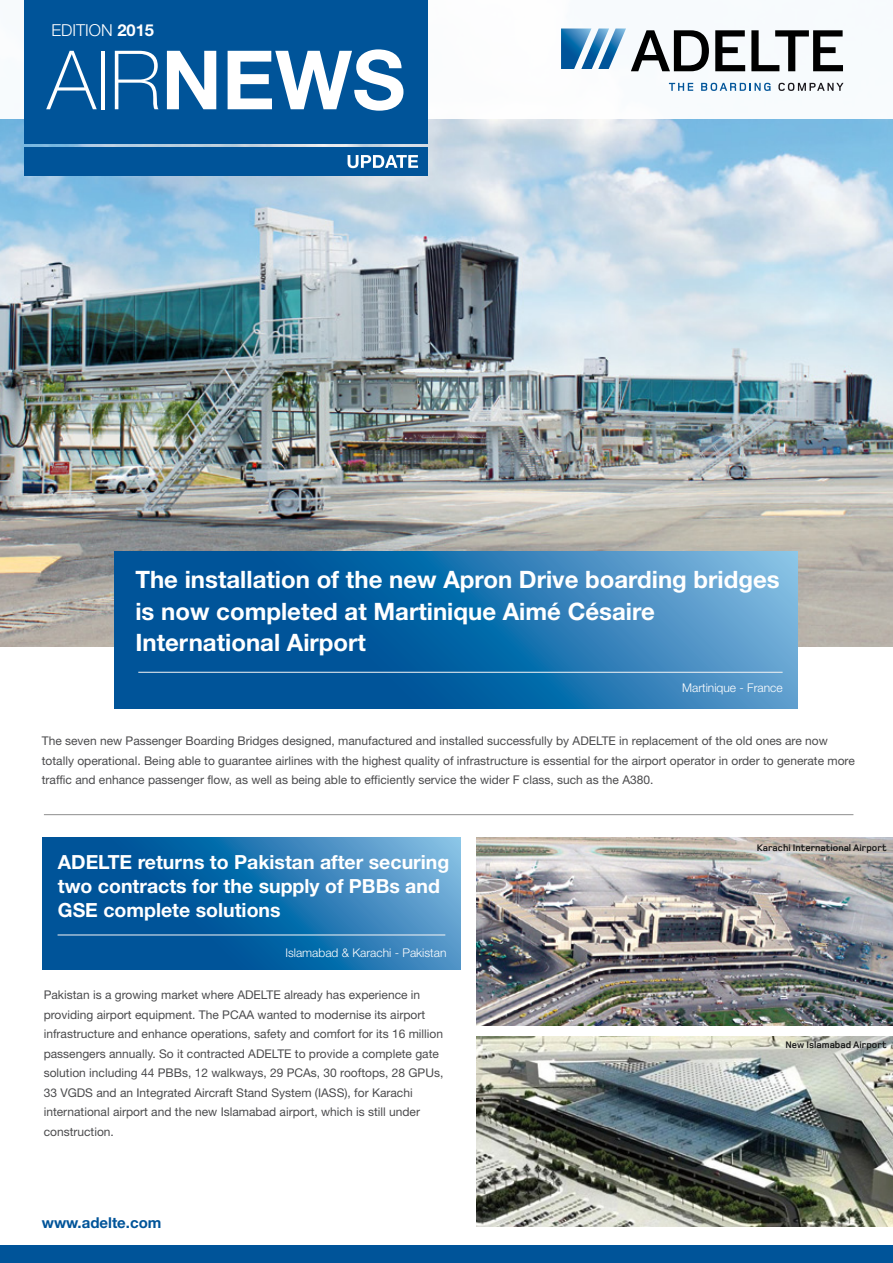
<style>
.page{position:relative;width:893px;height:1263px;background:#fff}
.page>*{position:absolute;margin:0;border:0;box-sizing:border-box;transform-origin:0 0}
.t1{font:700 81.9px "Helvetica Neue";color:#fff}
.t2{font:700 24px/31.5px "Helvetica Neue";color:#fff}
.t3{font:700 19.5px/24px "Helvetica Neue";color:#fff}
.t4{font:300 16.5px "Helvetica Neue";color:#fff}
.t5{font:700 15px "Helvetica Neue";color:#005499}
.t6{font:12px/19.5px "Helvetica Neue";color:#4b4b4d}
.t7{font:300 12px "Helvetica Neue";color:#fff}
.t8{font:700 9.75px "Foundry Monoline";color:#161616}
.s1{font-weight:700}
.s2{font-weight:100}
</style>
<div class="page">
<img style="left:0;top:118px;width:893px;height:529px">
<div style="left:0;top:0;width:893px;height:118px;background:#f8fbfd"></div>
<div style="left:24px;top:147px;width:403px;height:29px;background:#005499"></div>
<div style="left:24px;top:0;width:403px;height:143px;background:#005499"></div>
<div style="left:0;top:1246px;width:893px;height:17px;background:#005499"></div>
<svg style="left:715px;top:30px;width:30px;height:41px"></svg>
<svg style="left:751px;top:30px;width:92px;height:41px"></svg>
<svg style="left:561px;top:28px;width:148px;height:43px"></svg>
<svg style="left:669px;top:83px;width:24px;height:8px"></svg>
<svg style="left:701px;top:83px;width:69px;height:8px"></svg>
<svg style="left:778px;top:83px;width:65px;height:8px"></svg>
<svg style="left:348px;top:155px;width:70px;height:13px"></svg>
<svg style="left:115px;top:552px;width:682px;height:156px;background:#1f71ad"></svg>
<hr style="left:138px;top:672px;width:645px;height:1px;background:#f6f5f5">
<svg style="left:42px;top:837px;width:419px;height:133px;background:#1e70ad"></svg>
<hr style="left:58px;top:934px;width:387px;height:1px;background:#f6f5f5">
<img style="left:477px;top:837px;width:416px;height:188px">
<img style="left:477px;top:1036px;width:416px;height:191px">
<hr style="left:44px;top:814px;width:809px;height:1px;background:#8e8e8e">
<p class="t4" style="left:51px;top:20px;width:104px">EDITION <span class="s1">2015</span></p>
<p class="t1" style="left:47px;top:29px;width:360px"><span class="s2">AIR</span>NEWS</p>
<p class="t2" style="left:135px;top:564px;width:646px">The installation of the new Apron Drive boarding bridges is now completed at Martinique Aimé Césaire<br>International Airport</p>
<p class="t7" style="left:682px;top:681px;width:102px">Martinique - France</p>
<p class="t6" style="left:42px;top:731px;width:814px">The seven new Passenger Boarding Bridges designed, manufactured and installed successfully by ADELTE in replacement of the old ones are now totally operational. Being able to guarantee airlines with the highest quality of infrastructure is essential for the airport operator in order to generate more traffic and enhance passenger flow, as well as being able to efficiently service the wider F class, such as the A380.</p>
<p class="t3" style="left:58px;top:850px;width:393px">ADELTE returns to Pakistan after securing two contracts for the supply of PBBs and<br>GSE complete solutions</p>
<p class="t7" style="left:285px;top:945px;width:163px">Islamabad &amp; Karachi - Pakistan</p>
<p class="t6" style="left:44px;top:985px;width:401px">Pakistan is a growing market where ADELTE already has experience in providing airport equipment. The PCAA wanted to modernise its airport infrastructure and enhance operations, safety and comfort for its 16 million passengers annually. So it contracted ADELTE to provide a complete gate solution including 44 PBBs, 12 walkways, 29 PCAs, 30 rooftops, 28 GPUs, 33 VGDS and an Integrated Aircraft Stand System (IASS), for Karachi international airport and the new Islamabad airport, which is still under construction.</p>
<p class="t5" style="left:42px;top:1213px;width:121px">www.adelte.com</p>
<p class="t8" style="left:757px;top:843px;width:132px">Karachi International Airport</p>
<p class="t8" style="left:785px;top:1039px;width:103px">New Islamabad Airport</p>
</div>
